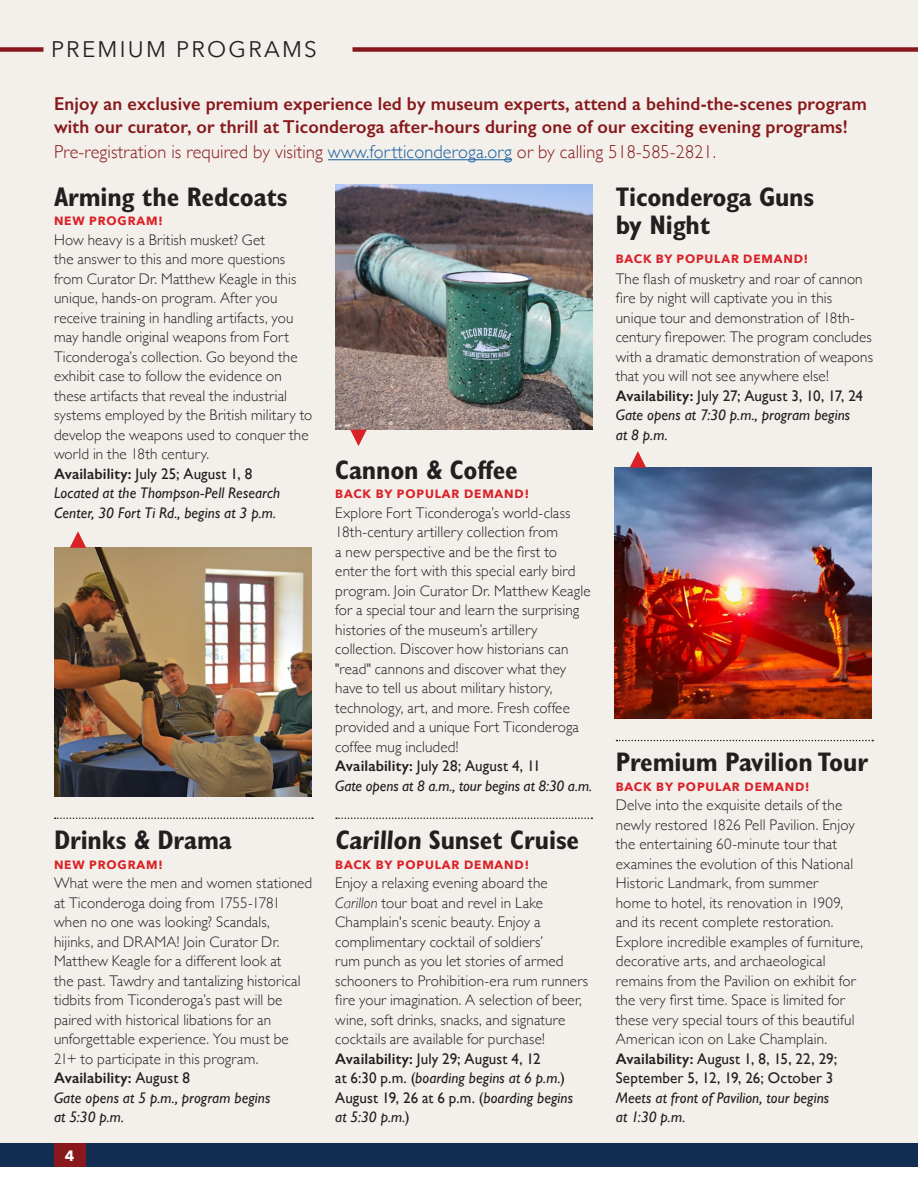
<style>
.page{position:relative;width:918px;height:1188px;background:#fff}
.page>*{position:absolute;margin:0;border:0;box-sizing:border-box;transform-origin:0 0}
.Body_Sans{font:700 condensed 27px/28.5px "Gill Sans";letter-spacing:-.005em;color:#231f20}
.t1{font:22.5px "Avenir Next";letter-spacing:.1em;color:#231f20}
.Body_Sans-2{font:600 18.75px/22.5px "Gill Sans";letter-spacing:.01em;color:#88181b}
.Body_Sans-3{font:300 18.75px "Gill Sans";letter-spacing:.01em;color:#88181b}
.Body_Sans-4{font:300 15.3px/19.5px "Gill Sans";letter-spacing:.01em;color:#231f20}
.Body_Sans-5{font:15.3px/19.5px "Gill Sans";letter-spacing:.01em;color:#231f20}
.Body_Sans-6{font:italic 15.3px/19.5px "Gill Sans";letter-spacing:.005em;color:#231f20}
.Body_Sans-7{font:600 15.3px "Gill Sans";letter-spacing:.01em;color:#231f20}
.t2{font:700 15px "Avenir Next";color:#fff}
.Body_Sans-8{font:700 12px "Avenir Next";letter-spacing:.07em;color:#da2128}
.s1{color:#175d9e}
.s2{font-weight:600}
.s3{font-weight:400}
.s4{font-style:italic}
</style>
<div class="page">
<div style="left:0;top:1143px;width:918px;height:24px;background:#112e52"></div>
<div style="left:54px;top:1143px;width:32px;height:24px;background:#88181b"></div>
<div style="left:0;top:0;width:918px;height:1143px;background:#f3f0eb"></div>
<svg style="left:55px;top:818px;width:258px;height:1px"></svg>
<img style="left:55px;top:548px;width:257px;height:249px">
<svg style="left:70px;top:531px;width:16px;height:17px"></svg>
<div style="left:0;top:47px;width:44px;height:5px;background:#88181b"></div>
<div style="left:352px;top:47px;width:566px;height:5px;background:#88181b"></div>
<svg style="left:616px;top:740px;width:257px;height:1px"></svg>
<img style="left:615px;top:468px;width:257px;height:250px">
<svg style="left:630px;top:451px;width:16px;height:17px"></svg>
<svg style="left:336px;top:818px;width:256px;height:1px"></svg>
<img style="left:335px;top:185px;width:257px;height:245px">
<svg style="left:350px;top:430px;width:17px;height:16px"></svg>
<hr style="left:328px;top:159px;width:184px;height:1px;background:#175d9e">
<p class="t1" style="left:51px;top:30px;width:267px">PREMIUM PROGRAMS</p>
<p class="Body_Sans-2" style="left:54px;top:93px;width:814px">Enjoy an exclusive premium experience led by museum experts, attend a behind-the-scenes program with our curator, or thrill at Ticonderoga after-hours during one of our exciting evening programs!</p>
<p class="Body_Sans-3" style="left:54px;top:137px;width:664px">Pre-registration is required by visiting <span class="s1">www.fortticonderoga.org</span> or by calling 518-585-2821.</p>
<p class="Body_Sans" style="left:54px;top:182px;width:235px">Arming the Redcoats</p>
<p class="Body_Sans-8" style="left:54px;top:210px;width:110px">NEW PROGRAM!</p>
<p class="Body_Sans-4" style="left:54px;top:229px;width:260px">How heavy is a British musket? Get<br>the answer to this and more questions from Curator Dr. Matthew Keagle in this unique, hands-on program. After you receive training in handling artifacts, you may handle original weapons from Fort Ticonderoga’s collection. Go beyond the exhibit case to follow the evidence on these artifacts that reveal the industrial systems employed by the British military to develop the weapons used to conquer the world in the 18th century.</p>
<p class="Body_Sans-5" style="left:54px;top:463px;width:200px"><span class="s2">Availability:</span> July 25; August 1, 8</p>
<p class="Body_Sans-6" style="left:54px;top:483px;width:228px">Located at the Thompson-Pell Research<br>Center, 30 Fort Ti Rd., begins at 3 p.m.</p>
<p class="Body_Sans" style="left:54px;top:825px;width:179px">Drinks &amp; Drama</p>
<p class="Body_Sans-8" style="left:54px;top:854px;width:110px">NEW PROGRAM!</p>
<p class="Body_Sans-4" style="left:54px;top:873px;width:260px">What were the men and women stationed at Ticonderoga doing from 1755-1781 when no one was looking? Scandals, hijinks, and DRAMA! Join Curator Dr.<br>Matthew Keagle for a different look at<br>the past. Tawdry and tantalizing historical tidbits from Ticonderoga’s past will be paired with historical libations for an unforgettable experience. You must be 21+ to participate in this program.</p>
<p class="Body_Sans-7" style="left:54px;top:1069px;width:137px">Availability: <span class="s3">August 8</span></p>
<p class="Body_Sans-6" style="left:54px;top:1088px;width:218px">Gate opens at 5 p.m., program begins at 5:30 p.m.</p>
<p class="t2" style="left:65px;top:1143px;width:11px">4</p>
<p class="Body_Sans" style="left:335px;top:455px;width:184px">Cannon &amp; Coffee</p>
<p class="Body_Sans-8" style="left:335px;top:483px;width:195px">BACK BY POPULAR DEMAND!</p>
<p class="Body_Sans-4" style="left:335px;top:502px;width:257px">Explore Fort Ticonderoga’s world-class 18th-century artillery collection from<br>a new perspective and be the first to enter the fort with this special early bird program. Join Curator Dr. Matthew Keagle for a special tour and learn the surprising histories of the museum’s artillery collection. Discover how historians can "read" cannons and discover what they have to tell us about military history, technology, art, and more. Fresh coffee provided and a unique Fort Ticonderoga coffee mug included!</p>
<p class="Body_Sans-5" style="left:335px;top:756px;width:207px"><span class="s2">Availability:</span> July 28; August 4, 11</p>
<p class="Body_Sans-6" style="left:335px;top:776px;width:258px">Gate opens at 8 a.m., tour begins at 8:30 a.m.</p>
<p class="Body_Sans" style="left:335px;top:825px;width:246px">Carillon Sunset Cruise</p>
<p class="Body_Sans-8" style="left:335px;top:854px;width:195px">BACK BY POPULAR DEMAND!</p>
<p class="Body_Sans-4" style="left:335px;top:873px;width:255px">Enjoy a relaxing evening aboard the <span class="s4">Carillon</span> tour boat and revel in Lake Champlain's scenic beauty. Enjoy a complimentary cocktail of soldiers’<br>rum punch as you let stories of armed schooners to Prohibition-era rum runners fire your imagination. A selection of beer, wine, soft drinks, snacks, and signature cocktails are available for purchase!</p>
<p class="Body_Sans-5" style="left:335px;top:1048px;width:239px"><span class="s2">Availability:</span> July 29; August 4, 12<br>at 6:30 p.m. (<span class="s4">boarding begins at 6 p.m.</span>)<br>August 19, 26 at 6 p.m. (<span class="s4">boarding begins at 5:30 p.m.</span>)</p>
<p class="Body_Sans" style="left:616px;top:182px;width:200px">Ticonderoga Guns by Night</p>
<p class="Body_Sans-8" style="left:616px;top:248px;width:194px">BACK BY POPULAR DEMAND!</p>
<p class="Body_Sans-4" style="left:616px;top:268px;width:259px">The flash of musketry and roar of cannon fire by night will captivate you in this unique tour and demonstration of 18th&shy;century firepower. The program concludes with a dramatic demonstration of weapons that you will not see anywhere else!</p>
<p class="Body_Sans-5" style="left:616px;top:385px;width:249px"><span class="s2">Availability:</span> July 27; August 3, 10, 17, 24</p>
<p class="Body_Sans-6" style="left:616px;top:405px;width:236px">Gate opens at 7:30 p.m., program begins at 8 p.m.</p>
<p class="Body_Sans" style="left:616px;top:748px;width:254px">Premium Pavilion Tour</p>
<p class="Body_Sans-8" style="left:616px;top:776px;width:195px">BACK BY POPULAR DEMAND!</p>
<p class="Body_Sans-4" style="left:616px;top:795px;width:249px">Delve into the exquisite details of the newly restored 1826 Pell Pavilion. Enjoy the entertaining 60-minute tour that examines the evolution of this National Historic Landmark, from summer<br>home to hotel, its renovation in 1909, and its recent complete restoration.<br>Explore incredible examples of furniture, decorative arts, and archaeological remains from the Pavilion on exhibit for the very first time. Space is limited for these very special tours of this beautiful American icon on Lake Champlain.</p>
<p class="Body_Sans-5" style="left:616px;top:1048px;width:223px"><span class="s2">Availability:</span> August 1, 8, 15, 22, 29;<br>September 5, 12, 19, 26; October 3</p>
<p class="Body_Sans-6" style="left:616px;top:1088px;width:215px">Meets at front of Pavilion, tour begins at 1:30 p.m.</p>
</div>
